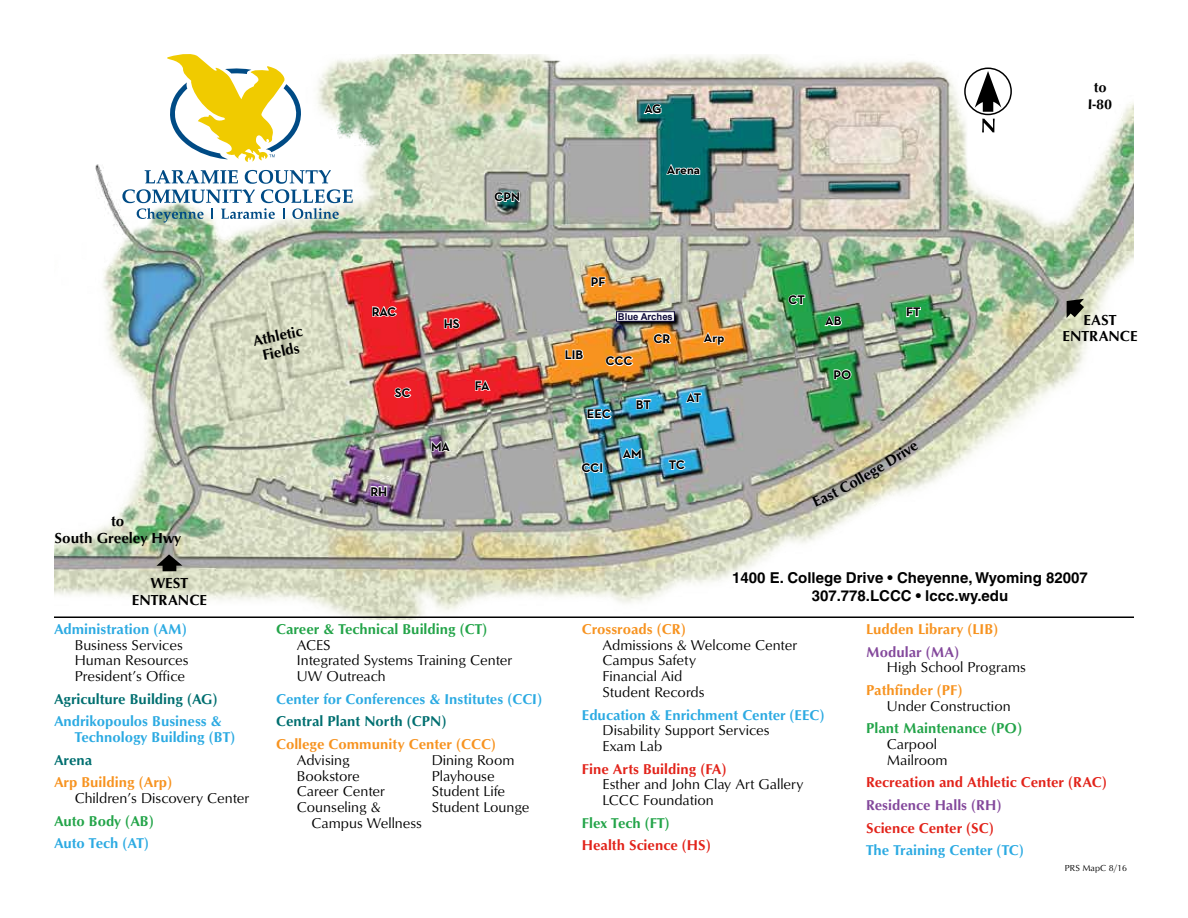
<style>
.page{position:relative;width:1188px;height:918px;background:#fff}
.page>*{position:absolute;margin:0;border:0;box-sizing:border-box;transform-origin:0 0}
.t1{font:700 15px/18px "Helvetica";color:#000;text-align:center}
.t2{font:15px/16.5px "Optimum Bold DTC";color:#000;text-align:center}
.t3{font:14.7px/15.8px "Optimum Roman DTC";color:#000}
.t4{font:14.7px/15.8px "Optimum Bold DTC";color:#2caae2}
.t5{font:14.7px "Optimum Bold DTC";color:#f79320}
.t6{font:14.7px "Optimum Bold DTC";color:#e2231a}
.t7{font:14.7px "Optimum Bold DTC";color:#23a449}
.t8{font:14.7px "Optimum Bold DTC";color:#006f70}
.t9{font:14.7px "Optimum Bold DTC";color:#84499c}
.t10{font:14.4px/17.2px "Optimum Bold DTC";color:#000;text-align:center}
.t11{font:700 12.75px "Neutra Text";color:#000}
.Content{font:700 9.45px "Arial";color:#110d3a}
.t12{font:9px "Optimum Roman DTC";color:#000}
</style>
<div class="page">
<img style="left:54px;top:54px;width:1080px;height:566px">
<div style="left:964px;top:68px;width:48px;height:47px;border:2px solid #000;border-radius:50%"></div>
<div style="left:983px;top:92px;width:10px;height:20px;background:#000"></div>
<svg style="left:975px;top:71px;width:26px;height:37px"></svg>
<svg style="left:982px;top:119px;width:13px;height:13px"></svg>
<div style="left:163px;top:564px;width:13px;height:7px;background:#000"></div>
<svg style="left:157px;top:554px;width:25px;height:12px"></svg>
<svg style="left:1067px;top:299px;width:17px;height:19px"></svg>
<hr style="left:54px;top:616px;width:1080px;height:2px;background:#000">
<svg style="left:164px;top:54px;width:138px;height:108px"></svg>
<svg style="left:122px;top:170px;width:231px;height:53px"></svg>
<svg style="left:370px;top:485px;width:18px;height:12px"></svg>
<svg style="left:643px;top:103px;width:19px;height:12px"></svg>
<svg style="left:665px;top:164px;width:36px;height:13px"></svg>
<svg style="left:493px;top:190px;width:28px;height:13px"></svg>
<svg style="left:564px;top:349px;width:20px;height:12px"></svg>
<svg style="left:824px;top:315px;width:19px;height:12px"></svg>
<svg style="left:833px;top:369px;width:19px;height:11px"></svg>
<svg style="left:787px;top:294px;width:28px;height:20px"></svg>
<svg style="left:905px;top:306px;width:17px;height:12px"></svg>
<svg style="left:626px;top:505px;width:38px;height:21px"></svg>
<div style="left:626px;top:488px;width:32px;height:33px;border:3px solid #d31245;border-radius:50%"></div>
<img style="left:581px;top:392px;width:139px;height:113px">
<img style="left:524px;top:399px;width:239px;height:39px">
<img style="left:524px;top:403px;width:229px;height:25px">
<svg style="left:524px;top:358px;width:39px;height:38px"></svg>
<div style="left:524px;top:358px;width:33px;height:32px;border:3px solid #d31245;border-radius:50%"></div>
<svg style="left:524px;top:331px;width:6px;height:47px"></svg>
<svg style="left:293px;top:348px;width:78px;height:6px"></svg>
<svg style="left:297px;top:321px;width:74px;height:23px;background:#d6bea9"></svg>
<svg style="left:441px;top:453px;width:38px;height:8px"></svg>
<div style="left:441px;top:423px;width:32px;height:32px;border:3px solid #d31245;border-radius:50%"></div>
<img style="left:371px;top:288px;width:153px;height:165px">
<svg style="left:288px;top:382px;width:102px;height:37px"></svg>
<svg style="left:292px;top:386px;width:89px;height:23px;background:#d5ceb7"></svg>
<div style="left:288px;top:382px;width:97px;height:31px;border:3px solid #d31245"></div>
<svg style="left:587px;top:334px;width:58px;height:58px"></svg>
<div style="left:587px;top:334px;width:53px;height:53px;border:3px solid #d31245;border-radius:50%"></div>
<img style="left:590px;top:244px;width:135px;height:127px">
<svg style="left:481px;top:248px;width:260px;height:39px;background:#bab2a0"></svg>
<svg style="left:485px;top:252px;width:245px;height:25px;background:#bab9aa"></svg>
<svg style="left:812px;top:442px;width:107px;height:65px;background:#cac7b0"></svg>
<p class="t11" style="left:494px;top:189px;width:27px">CPN</p>
<p class="t11" style="left:644px;top:101px;width:19px">AG</p>
<p class="t11" style="left:667px;top:162px;width:35px">Arena</p>
<p class="t10" style="left:1088px;top:78px;width:26px;rotate:1deg">to<br>I-80</p>
<p class="t2" style="left:251px;top:333px;width:52px;line-height:15.8px;rotate:-12deg">Athletic<br>Fields</p>
<p class="t2" style="left:54px;top:513px;width:128px">to<br>South Greeley Hwy</p>
<p class="t2" style="left:132px;top:575px;width:77px">WEST<br>ENTRANCE</p>
<p class="t11" style="left:372px;top:304px;width:26px">RAC</p>
<p class="t11" style="left:395px;top:385px;width:17px">SC</p>
<p class="t11" style="left:370px;top:483px;width:18px">RH</p>
<p class="t11" style="left:444px;top:316px;width:17px">HS</p>
<p class="t11" style="left:431px;top:439px;width:21px">MA</p>
<p class="t11" style="left:475px;top:378px;width:16px">FA</p>
<p class="t4" style="left:54px;top:621px;width:134px">Administration (AM)</p>
<p class="t3" style="left:75px;top:637px;width:115px">Business Services<br>Human Resources<br>President’s Office</p>
<p class="t8" style="left:54px;top:690px;width:165px">Agriculture Building (AG)</p>
<p class="t4" style="left:75px;top:714px;width:162px;text-indent:-21px">Andrikopoulos Business &amp;<br>Technology Building (BT)</p>
<p class="t8" style="left:54px;top:751px;width:40px">Arena</p>
<p class="t5" style="left:54px;top:774px;width:120px">Arp Building (Arp)</p>
<p class="t3" style="left:75px;top:790px;width:176px">Children’s Discovery Center</p>
<p class="t7" style="left:54px;top:812px;width:101px">Auto Body (AB)</p>
<p class="t4" style="left:54px;top:836px;width:97px">Auto Tech (AT)</p>
<p class="t7" style="left:276px;top:621px;width:213px">Career &amp; Technical Building (CT)</p>
<p class="t3" style="left:297px;top:637px;width:217px">ACES<br>Integrated Systems Training Center<br>UW Outreach</p>
<p class="t4" style="left:276px;top:691px;width:267px">Center for Conferences &amp; Institutes (CCI)</p>
<p class="t8" style="left:276px;top:713px;width:172px">Central Plant North (CPN)</p>
<p class="t5" style="left:276px;top:736px;width:221px">College Community Center (CCC)</p>
<p class="t3" style="left:297px;top:752px;width:54px">Advising</p>
<p class="t3" style="left:432px;top:752px;width:84px">Dining Room</p>
<p class="t3" style="left:297px;top:768px;width:64px">Bookstore</p>
<p class="t3" style="left:432px;top:768px;width:64px">Playhouse</p>
<p class="t3" style="left:297px;top:783px;width:90px">Career Center</p>
<p class="t3" style="left:432px;top:783px;width:75px">Student Life</p>
<p class="t3" style="left:297px;top:799px;width:85px">Counseling &amp;</p>
<p class="t3" style="left:432px;top:799px;width:99px">Student Lounge</p>
<p class="t3" style="left:312px;top:815px;width:112px">Campus Wellness</p>
<p class="t11" style="left:591px;top:274px;width:16px">PF</p>
<p class="t11" style="left:565px;top:347px;width:20px">LIB</p>
<p class="Content" style="left:618px;top:310px;width:56px">Blue Arches</p>
<p class="t11" style="left:606px;top:353px;width:29px">CCC</p>
<p class="t11" style="left:653px;top:331px;width:18px">CR</p>
<p class="t11" style="left:587px;top:406px;width:26px">EEC</p>
<p class="t11" style="left:636px;top:396px;width:17px">BT</p>
<p class="t11" style="left:623px;top:446px;width:21px">AM</p>
<p class="t11" style="left:704px;top:330px;width:22px">Arp</p>
<p class="t11" style="left:686px;top:390px;width:16px">AT</p>
<p class="t11" style="left:581px;top:460px;width:23px">CCI</p>
<p class="t11" style="left:669px;top:457px;width:18px">TC</p>
<p class="t11" style="left:788px;top:292px;width:18px">CT</p>
<p class="t11" style="left:825px;top:313px;width:18px">AB</p>
<p class="t11" style="left:833px;top:367px;width:19px">PO</p>
<p class="t11" style="left:906px;top:304px;width:16px">FT</p>
<p class="t2" style="left:1062px;top:311px;width:77px">EAST<br>ENTRANCE</p>
<p class="t1" style="left:732px;top:568px;width:357px">1400 E. College Drive • Cheyenne, Wyoming 82007<br>307.778.LCCC • lccc.wy.edu</p>
<p class="t5" style="left:582px;top:621px;width:105px">Crossroads (CR)</p>
<p class="t3" style="left:603px;top:637px;width:196px">Admissions &amp; Welcome Center<br>Campus Safety<br>Financial Aid<br>Student Records</p>
<p class="t4" style="left:582px;top:707px;width:244px">Education &amp; Enrichment Center (EEC)</p>
<p class="t3" style="left:603px;top:722px;width:169px">Disability Support Services<br>Exam Lab</p>
<p class="t6" style="left:582px;top:760px;width:146px">Fine Arts Building (FA)</p>
<p class="t3" style="left:603px;top:776px;width:202px">Esther and John Clay Art Gallery<br>LCCC Foundation</p>
<p class="t7" style="left:582px;top:814px;width:89px">Flex Tech (FT)</p>
<p class="t6" style="left:582px;top:837px;width:130px">Health Science (HS)</p>
<p class="t5" style="left:866px;top:621px;width:134px">Ludden Library (LIB)</p>
<p class="t9" style="left:866px;top:643px;width:94px">Modular (MA)</p>
<p class="t3" style="left:887px;top:659px;width:141px">High School Programs</p>
<p class="t5" style="left:866px;top:682px;width:98px">Pathfinder (PF)</p>
<p class="t3" style="left:887px;top:698px;width:125px">Under Construction</p>
<p class="t7" style="left:866px;top:720px;width:157px">Plant Maintenance (PO)</p>
<p class="t3" style="left:887px;top:736px;width:62px">Carpool<br>Mailroom</p>
<p class="t6" style="left:866px;top:774px;width:242px">Recreation and Athletic Center (RAC)</p>
<p class="t9" style="left:866px;top:797px;width:137px">Residence Halls (RH)</p>
<p class="t6" style="left:866px;top:819px;width:129px">Science Center (SC)</p>
<p class="t4" style="left:866px;top:842px;width:159px">The Training Center (TC)</p>
<p class="t12" style="left:1065px;top:863px;width:64px">PRS MapC 8/16</p>
</div>
